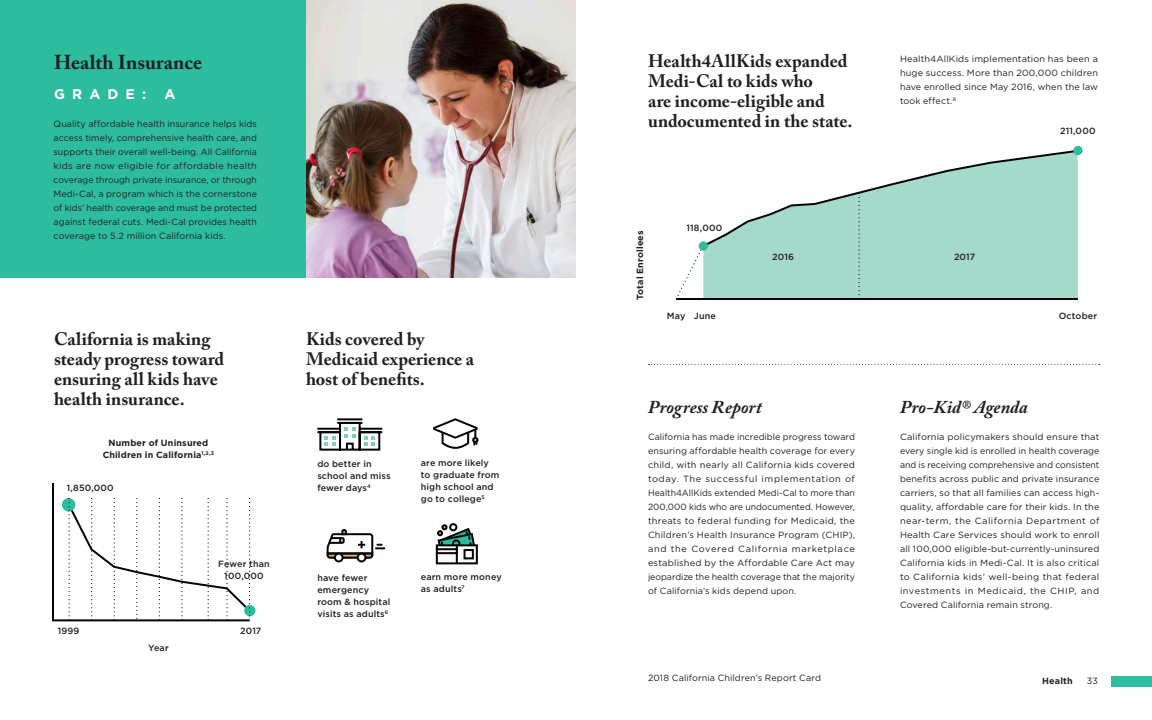
<style>
.page{position:relative;width:1152px;height:720px;background:#fff}
.page>*{position:absolute;margin:0;border:0;box-sizing:border-box;transform-origin:0 0}
.t1{font:700 20px "Adobe Caslon Pro";color:#231f20}
.t2{font:700 18px/20px "Adobe Caslon Pro";color:#231f20}
.t3{font:italic 700 18px "Adobe Caslon Pro";letter-spacing:.005em;color:#231f20}
.t4{font:700 14px "Gotham";letter-spacing:.51em;color:#fff}
.t5{font:9px/14px "Gotham";letter-spacing:.01em;color:#231f20;text-align:justify}
.t6{font:500 9px/12px "Gotham";letter-spacing:.015em;color:#231f20}
.t7{font:700 9px/12px "Gotham";letter-spacing:.015em;color:#231f20;text-align:center}
</style>
<div class="page">
<img style="left:306px;top:0;width:270px;height:278px">
<div style="left:0;top:0;width:306px;height:278px;background:#2dbc9e"></div>
<div style="left:244px;top:605px;width:11px;height:11px;background:#2dbc9e;border-radius:50%"></div>
<svg style="left:52px;top:483px;width:200px;height:139px"></svg>
<div style="left:357px;top:553px;width:9px;height:9px;border:2px solid #040503;border-radius:50%"></div>
<div style="left:334px;top:553px;width:10px;height:9px;border:2px solid #040503;border-radius:50%"></div>
<svg style="left:326px;top:528px;width:58px;height:32px"></svg>
<div style="left:436px;top:544px;width:42px;height:20px;background:#242523"></div>
<svg style="left:435px;top:524px;width:42px;height:41px"></svg>
<div style="left:449px;top:523px;width:8px;height:8px;border:2px solid #040503;border-radius:50%"></div>
<svg style="left:317px;top:418px;width:66px;height:33px"></svg>
<svg style="left:433px;top:418px;width:45px;height:31px"></svg>
<div style="left:472px;top:437px;width:7px;height:6px;border:2px solid #040503;border-radius:50%"></div>
<svg style="left:675px;top:150px;width:404px;height:150px"></svg>
<div style="left:1073px;top:146px;width:10px;height:9px;background:#2dbc9e;border-radius:50%"></div>
<svg style="left:676px;top:245px;width:28px;height:55px"></svg>
<div style="left:699px;top:241px;width:9px;height:10px;background:#2dbc9e;border-radius:50%"></div>
<div style="left:1112px;top:677px;width:40px;height:10px;background:#2dbc9e"></div>
<svg style="left:648px;top:364px;width:452px;height:1px"></svg>
<h1 class="t1" style="left:54px;top:50px;width:150px">Health Insurance</h1>
<h3 class="t4" style="left:54px;top:86px;width:94px">GRADE:</h3>
<h3 class="t4" style="left:165px;top:86px;width:13px">A</h3>
<p class="t5" style="left:54px;top:116px;width:205px">Quality affordable health insurance helps kids access timely, comprehensive health care, and supports their overall well-being. All California kids are now eligible for affordable health coverage through private insurance, or through Medi-Cal, a program which is the cornerstone of kids’ health coverage and must be protected against federal cuts. Medi-Cal provides health coverage to 5.2 million California kids.</p>
<h2 class="t2" style="left:54px;top:328px;width:172px">California is making steady progress toward ensuring all kids have health insurance.</h2>
<h2 class="t2" style="left:306px;top:328px;width:170px">Kids covered by<br>Medicaid experience a host of benefits.</h2>
<p class="t7" style="left:103px;top:437px;width:113px">Number of Uninsured<br>Children in California<sup>1,2,3</sup></p>
<p class="t6" style="left:67px;top:481px;width:49px">1,850,000</p>
<p class="t6" style="left:58px;top:625px;width:23px">1999</p>
<p class="t6" style="left:148px;top:641px;width:22px">Year</p>
<p class="t6" style="left:218px;top:558px;width:53px;text-align:center">Fewer than<br>100,000</p>
<p class="t6" style="left:240px;top:625px;width:23px">2017</p>
<p class="t6" style="left:317px;top:458px;width:75px">do better in school and miss fewer days<sup>4</sup></p>
<p class="t6" style="left:317px;top:572px;width:74px">have fewer emergency room &amp; hospital visits as adults<sup>6</sup></p>
<p class="t6" style="left:421px;top:456px;width:80px">are more likely to graduate from high school and go to college<sup>5</sup></p>
<p class="t6" style="left:421px;top:571px;width:82px">earn more money as adults<sup>7</sup></p>
<h2 class="t2" style="left:648px;top:51px;width:206px">Health4AllKids expanded<br>Medi-Cal to kids who<br>are income-eligible and undocumented in the state.</h2>
<p class="t5" style="left:900px;top:51px;width:200px">Health4AllKids implementation has been a huge success. More than 200,000 children have enrolled since May 2016, when the law took effect.<sup>8</sup></p>
<p class="t6" style="left:1060px;top:125px;width:37px">211,000</p>
<p class="t7" style="left:634px;top:300px;width:71px;rotate:-90deg">Total Enrollees</p>
<p class="t6" style="left:687px;top:222px;width:37px">118,000</p>
<p class="t6" style="left:772px;top:250px;width:23px">2016</p>
<p class="t6" style="left:954px;top:250px;width:23px">2017</p>
<p class="t6" style="left:667px;top:310px;width:51px">May June</p>
<p class="t6" style="left:1059px;top:310px;width:40px">October</p>
<h2 class="t3" style="left:648px;top:396px;width:115px">Progress Report</h2>
<h2 class="t3" style="left:900px;top:396px;width:129px">Pro-Kid® Agenda</h2>
<p class="t5" style="left:900px;top:430px;width:201px">California policymakers should ensure that every single kid is enrolled in health coverage and is receiving comprehensive and consistent benefits across public and private insurance carriers, so that all families can access high&shy;quality, affordable care for their kids. In the near-term, the California Department of Health Care Services should work to enroll all 100,000 eligible-but-currently-uninsured California kids in Medi-Cal. It is also critical to California kids’ well-being that federal investments in Medicaid, the CHIP, and Covered California remain strong.</p>
<p class="t5" style="left:648px;top:430px;width:209px">California has made incredible progress toward ensuring affordable health coverage for every child, with nearly all California kids covered today. The successful implementation of Health4AllKids extended Medi-Cal to more than 200,000 kids who are undocumented. However, threats to federal funding for Medicaid, the Children’s Health Insurance Program (CHIP), and the Covered California marketplace established by the Affordable Care Act may jeopardize the health coverage that the majority of California’s kids depend upon.</p>
<p class="t5" style="left:648px;top:671px;width:175px">2018 California Children’s Report Card</p>
<p class="t7" style="left:1042px;top:675px;width:32px">Health</p>
<p class="t5" style="left:1087px;top:674px;width:13px">33</p>
</div>
